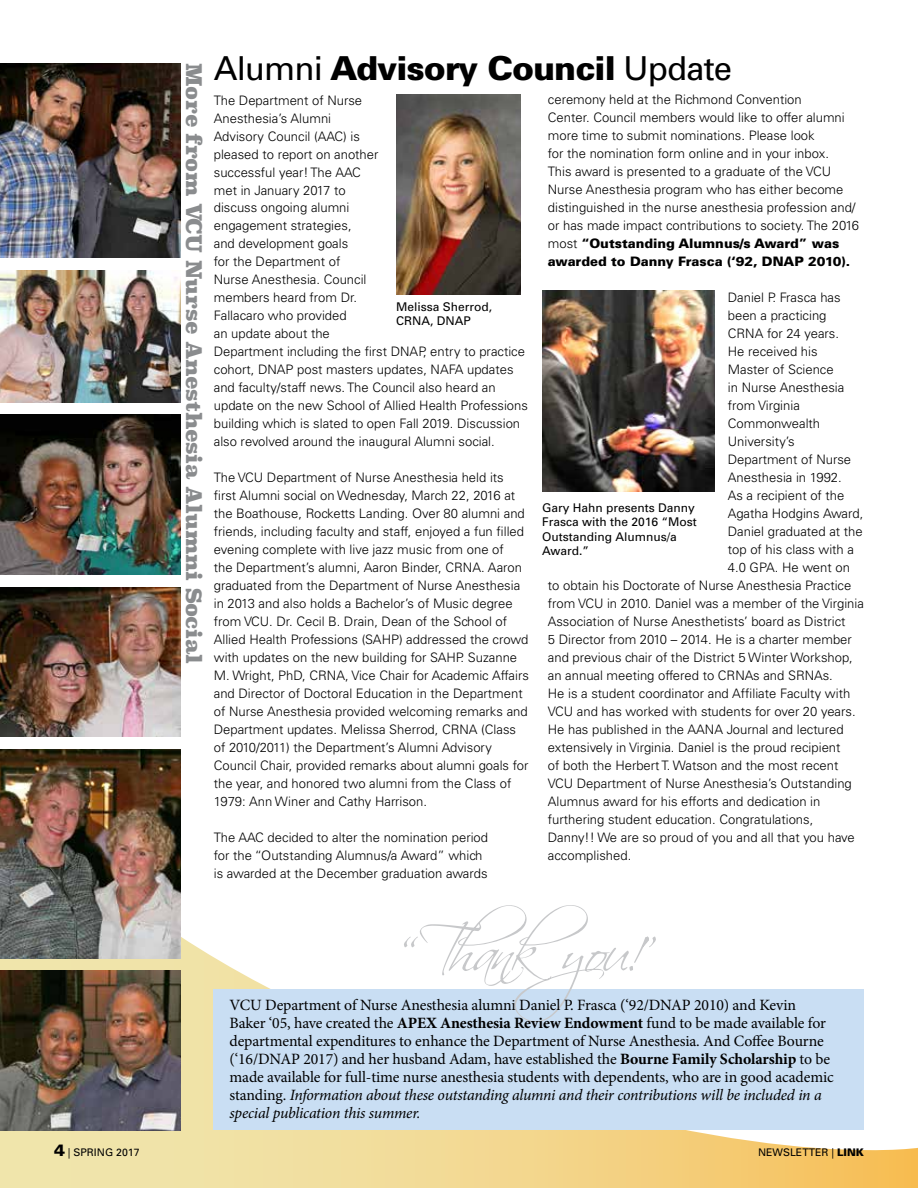
<style>
.page{position:relative;width:918px;height:1188px;background:#fff}
.page>*{position:absolute;margin:0;border:0;box-sizing:border-box;transform-origin:0 0}
.t1{font:900 33px "Univers";letter-spacing:-.03em;color:#000}
.t2{font:900 21px "Superclarendon";letter-spacing:-.025em;color:#8a8c8e}
.t3{font:15.75px/18px "Minion Pro";letter-spacing:-.01em;color:#000}
.t4{font:300 13.05px/18px "Univers";color:#000}
.t5{font:12px/14.4px "Univers";color:#000}
.t6{font:10.5px "Univers";color:#000}
.t7{font:900 10.5px "Univers";color:#000}
.s1{font-weight:400}
.s2{font-weight:900}
.s3{font-weight:700}
.s4{font-style:italic}
.s5{font-weight:900;font-size:16.5px}
</style>
<div class="page">
<svg style="left:0;top:749px;width:918px;height:439px"></svg>
<img style="left:396px;top:94px;width:125px;height:201px">
<img style="left:542px;top:290px;width:173px;height:202px">
<div style="left:214px;top:989px;width:650px;height:140px;background:#c9def3"></div>
<svg style="left:404px;top:905px;width:252px;height:117px"></svg>
<img style="left:0;top:63px;width:180px;height:194px">
<img style="left:0;top:414px;width:180px;height:160px">
<img style="left:0;top:971px;width:180px;height:160px">
<img style="left:0;top:588px;width:180px;height:149px">
<img style="left:0;top:270px;width:180px;height:132px">
<img style="left:0;top:750px;width:180px;height:209px">
<h2 class="t2" style="left:208px;top:63px;width:602px;rotate:90deg">More from VCU Nurse Anesthesia Alumni Social</h2>
<h1 class="t1" style="left:214px;top:48px;width:520px"><span class="s1">Alumni</span> Advisory Council <span class="s1">Update</span></h1>
<p class="t4" style="left:214px;top:91px;width:187px">The Department of N urse<br>Anesthesia’s Alumni<br>Advisory Council (AAC) is pleased to report on another successful year! The AAC<br>met in January 2017 to<br>discuss ongoing alumni engagement strategies,<br>and development goals<br>for the Department of<br>N urse Anesthesia. Council members heard from Dr.<br>Fallacaro who provided<br>an update about the<br>Department including the first DNAP</p>
<p class="t5" style="left:396px;top:300px;width:98px">Melissa Sherrod,<br>CRNA, DNAP</p>
<p class="t4" style="left:423px;top:343px;width:104px">, entry to practice</p>
<p class="t4" style="left:214px;top:361px;width:54px">cohort, DNAP</p>
<p class="t4" style="left:214px;top:361px;width:316px;text-indent:83px">post masters updates, NAFA updates and faculty/staff news. The Council also heard an update on the new School of Allied H ealth Professions building which is slated to open Fall 2019. Discussion also revolved around the inaugural Alumni social.</p>
<p class="t4" style="left:214px;top:469px;width:313px">The VCU Department of N urse Anesthesia held its first Alumni social on Wednesday, March 22, 2016 at the Boathouse, Rocketts Landing. Over 80 alumni and friends, including faculty and staff, enjoyed a fun filled evening complete with live jazz music from one of the Department’s alumni, Aaron Binder, CRNA</p>
<p class="t4" style="left:214px;top:559px;width:310px;text-indent:267px">. Aaron graduated from the Department of N urse Anesthesia in 2013 and also holds a Bachelor’s of M usic degree from VCU. Dr. Cecil B. Drain, Dean of the School of Allied H ealth Professions (SAHP</p>
<p class="t4" style="left:214px;top:631px;width:316px;text-indent:185px">) addressed the crowd with updates on the new building for SAHP</p>
<p class="t4" style="left:461px;top:649px;width:58px">. Suzanne</p>
<p class="t4" style="left:214px;top:667px;width:317px;text-indent:131px">, Vice Chair for Academic Affairs and Director of Doctoral Education in the Department of N urse Anesthesia provided welcoming remarks and Department updates. M elissa Sherrod, CRNA</p>
<p class="t4" style="left:214px;top:667px;width:114px">M . Wright, PhD, CRNA</p>
<p class="t4" style="left:214px;top:721px;width:316px;text-indent:267px">(Class of 2010/2011) the Department’s Alumni Advisory Council Chair, provided remarks about alumni goals for the year, and honored two alumni from the Class of 1979: Ann Winer and Cathy Harrison.</p>
<p class="t4" style="left:214px;top:829px;width:276px">The AAC decided to alter the nomination period for the “Outstanding Alumnus/a Award” which is awarded at the December graduation awards</p>
<p class="t4" style="left:548px;top:91px;width:313px">ceremony held at the Richmond Convention<br>Center. Council members would like to offer alumni more time to submit nominations. Please look<br>for the nomination form online and in your inbox.<br>This award is presented to a graduate of the VCU<br>N urse Anesthesia program who has either become distinguished in the nurse anesthesia profession and/ or has made impact contributions to society. The 2016 most <span class="s2">“Outstanding Alumnus/s Award” was awarded to Danny Frasca (‘92, DNAP 2010).</span></p>
<p class="t4" style="left:728px;top:289px;width:114px">Daniel P. Frasca has been a practicing<br>CRNA</p>
<p class="t4" style="left:767px;top:325px;width:74px">for 24 years.</p>
<p class="t4" style="left:728px;top:343px;width:91px">H e received his</p>
<p class="t4" style="left:728px;top:361px;width:107px">Master of Science</p>
<p class="t4" style="left:728px;top:379px;width:118px">in N urse Anesthesia</p>
<p class="t4" style="left:728px;top:397px;width:73px">from Virginia</p>
<p class="t4" style="left:728px;top:415px;width:94px">Commonwealth</p>
<p class="t4" style="left:728px;top:433px;width:68px">University’s</p>
<p class="t4" style="left:728px;top:451px;width:125px">Department of N urse</p>
<p class="t4" style="left:728px;top:469px;width:115px">Anesthesia in 1992.</p>
<p class="t4" style="left:728px;top:487px;width:118px">As a recipient of the</p>
<p class="t4" style="left:728px;top:505px;width:137px">Agatha H odgins Award,</p>
<p class="t4" style="left:728px;top:523px;width:136px">Daniel graduated at the</p>
<p class="t4" style="left:728px;top:541px;width:128px">top of his class with a</p>
<p class="t4" style="left:728px;top:559px;width:124px">4.0 GPA. He went on</p>
<p class="t4" style="left:548px;top:577px;width:305px">to obtain his Doctorate of N urse Anesthesia Practice</p>
<p class="t4" style="left:548px;top:595px;width:318px">from VCU in 2010. Daniel was a member of the Virginia</p>
<p class="t4" style="left:548px;top:613px;width:299px">Association of N urse Anesthetists’ board as D istrict</p>
<p class="t4" style="left:548px;top:631px;width:305px">5 Director from 2010 – 2014. He is a charter member</p>
<p class="t4" style="left:548px;top:649px;width:307px">and previous chair of the District 5 Winter Workshop,</p>
<p class="t4" style="left:548px;top:667px;width:189px">an annual meeting offered to CRNA</p>
<p class="t4" style="left:753px;top:667px;width:45px">s and SRNA</p>
<p class="t5" style="left:542px;top:501px;width:156px">Gary Hahn presents Danny<br>Frasca with the 2016 “Most<br>Outstanding Alumnus/a<br>Award.”</p>
<p class="t4" style="left:548px;top:667px;width:309px;text-indent:275px">s.<br>H e is a student coordinator and Affiliate Faculty with VCU and has worked with students for over 20 years.<br>He has published in the AANA</p>
<p class="t4" style="left:548px;top:721px;width:308px;text-indent:179px">Journal and lectured extensively in Virginia. Daniel is the proud recipient of both the H erbert T. Watson and the most recent VCU Department of N urse Anesthesia’s Outstanding Alumnus award for his efforts and dedication in furthering student education. Congratulations, Danny!! We are so proud of you and all that you have accomplished.</p>
<p class="t3" style="left:230px;top:996px;width:606px">VCU Department of Nurse Anesthesia alumni Daniel P. Frasca (‘92/DNAP 2010) and Kevin Baker ‘05, have created the <span class="s3">APEX Anesthesia Review Endowment</span> fund to be made available for departmental expenditures to enhance the Department of Nurse Anesthesia. And Coffee Bourne (‘16/DNAP 2017) and her husband Adam, have established the <span class="s3">Bourne Family Scholarship</span> to be made available for full-time nurse anesthesia students with dependents, who are in good academic standing. <span class="s4">Information about these outstanding alumni and their contributions will be included in a special publication this summer.</span></p>
<p class="t6" style="left:54px;top:1146px;width:87px"><span class="s5">4</span> | SPRING 2017</p>
<p class="t6" style="left:758px;top:1146px;width:45px">NEWSLETTE</p>
<p class="t7" style="left:822px;top:1146px;width:44px"><span class="s1">R |</span> LINK</p>
</div>
